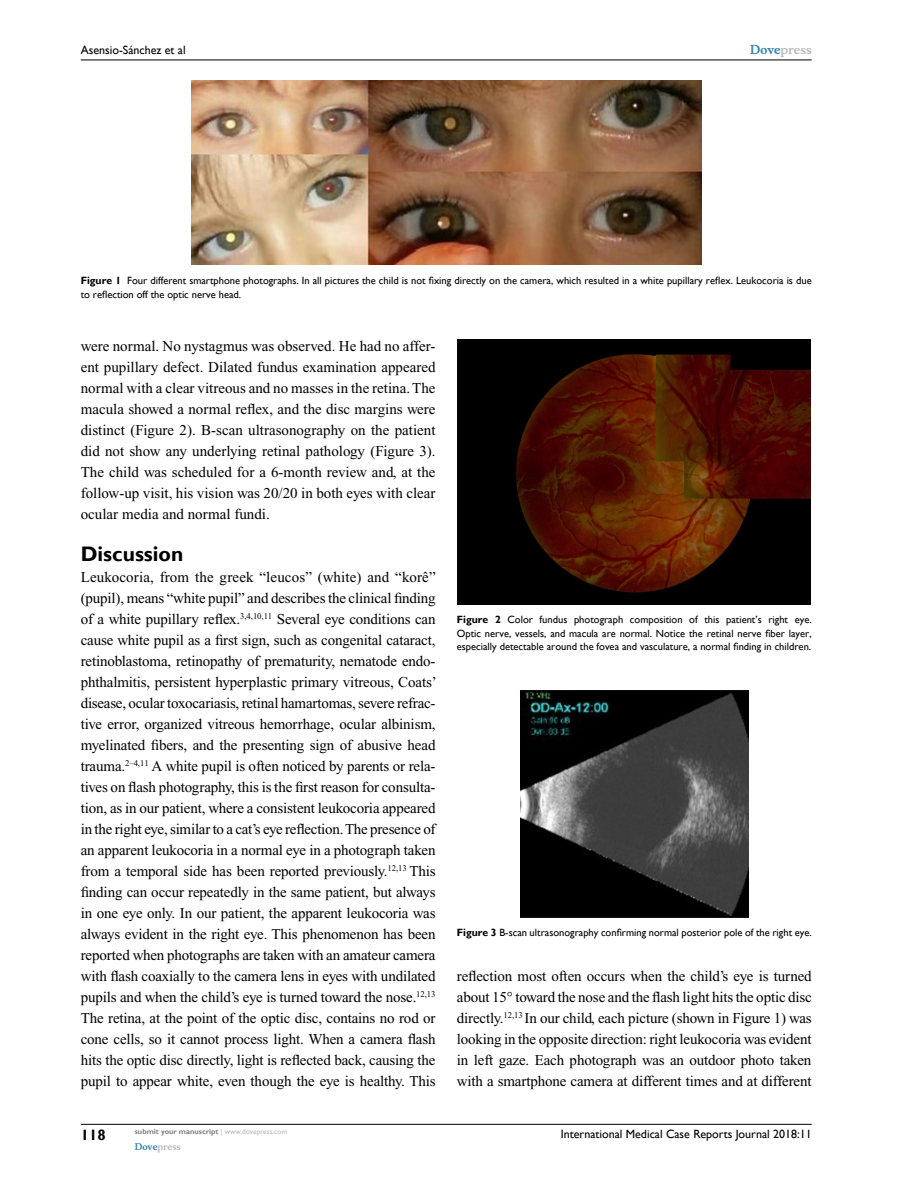
<style>
.page{position:relative;width:918px;height:1188px;background:#fff}
.page>*{position:absolute;margin:0;border:0;box-sizing:border-box;transform-origin:0 0}
.t1{font:700 21px "Gill Sans";color:#000}
.t2{font:15px/21px "Times New Roman";letter-spacing:-.01em;color:#000;text-align:justify}
.t3{font:700 15px "Gill Sans";color:#000}
.t4{font:12px "Gill Sans";color:#000}
.t5{font:700 12px "Musee";color:#b8babc}
.t6{font:10.5px/13.5px "Gill Sans";color:#000}
.t7{font:700 9px "Musee";color:#b8babc}
.t8{font:700 7.5px "Gill Sans";color:#808285}
.s1{color:#3785ad}
.s2{font-weight:700}
.s3{font-weight:400;color:#b8babc}
</style>
<div class="page">
<hr style="left:81px;top:1124px;width:731px;height:1px;background:#000">
<hr style="left:81px;top:60px;width:731px;height:1px;background:#000">
<img style="left:191px;top:81px;width:510px;height:184px">
<img style="left:458px;top:339px;width:353px;height:265px">
<img style="left:521px;top:691px;width:227px;height:226px">
<p class="t4" style="left:81px;top:43px;width:106px">Asensio-Sánchez et al</p>
<p class="t5" style="left:750px;top:43px;width:63px"><span class="s1">Dove</span>press</p>
<p class="t6" style="left:81px;top:274px;width:732px"><span class="s2">Figure 1</span> Four different smartphone photographs. In all pictures the child is not fixing directly on the camera, which resulted in a white pupillary reflex. Leukocoria is due to reflection off the optic nerve head.</p>
<p class="t2" style="left:81px;top:336px;width:356px">were normal. No nystagmus was observed. He had no affer&shy;ent pupillary defect. Dilated fundus examination appeared normal with a clear vitreous and no masses in the retina. The macula showed a normal reflex, and the disc margins were distinct (Figure 2). B-scan ultrasonography on the patient did not show any underlying retinal pathology (Figure 3).<br>The child was scheduled for a 6-month review and, at the follow-up visit, his vision was 20/20 in both eyes with clear ocular media and normal fundi.</p>
<h1 class="t1" style="left:81px;top:541px;width:104px">Discussion</h1>
<p class="t2" style="left:81px;top:567px;width:357px">Leukocoria, from the greek “leucos” (white) and “korê” (pupil), means “white pupil” and describes the clinical finding of a white pupillary reflex.<sup>3,4,10,11</sup> Several eye conditions can cause white pupil as a first sign, such as congenital cataract, retinoblastoma, retinopathy of prematurity, nematode endo&shy;phthalmitis, persistent hyperplastic primary vitreous, Coats’ disease, ocular toxocariasis, retinal hamartomas, severe refrac&shy;tive error, organized vitreous hemorrhage, ocular albinism, myelinated fibers, and the presenting sign of abusive head trauma.<sup>2–4,11</sup> A white pupil is often noticed by parents or rela&shy;tives on flash photography, this is the first reason for consulta&shy;tion, as in our patient, where a consistent leukocoria appeared in the right eye, similar to a cat’s eye reflection. The presence of an apparent leukocoria in a normal eye in a photograph taken from a temporal side has been reported previously.<sup>12,13</sup> This finding can occur repeatedly in the same patient, but always in one eye only. In our patient, the apparent leukocoria was always evident in the right eye. This phenomenon has been reported when photographs are taken with an amateur camera with flash coaxially to the camera lens in eyes with undilated pupils and when the child’s eye is turned toward the nose.<sup>12,13<br></sup>The retina, at the point of the optic disc, contains no rod or cone cells, so it cannot process light. When a camera flash hits the optic disc directly, light is reflected back, causing the pupil to appear white, even though the eye is healthy. This</p>
<p class="t3" style="left:81px;top:1126px;width:26px">118</p>
<p class="t8" style="left:135px;top:1127px;width:154px">submit your manuscript <span class="s3">| www.dovepress.com</span></p>
<p class="t7" style="left:135px;top:1141px;width:48px"><span class="s1">Dove</span>press</p>
<p class="t6" style="left:457px;top:613px;width:356px;text-align:justify"><span class="s2">Figure 2</span> Color fundus photograph composition of this patient’s right eye.<br>Optic nerve, vessels, and macula are normal. Notice the retinal nerve fiber layer, especially detectable around the fovea and vasculature, a normal finding in children.</p>
<p class="t6" style="left:457px;top:926px;width:356px"><span class="s2">Figure 3</span> B-scan ultrasonography confirming normal posterior pole of the right eye.</p>
<p class="t2" style="left:457px;top:966px;width:357px">reflection most often occurs when the child’s eye is turned about 15° toward the nose and the flash light hits the optic disc directly.<sup>12,13</sup> In our child, each picture (shown in Figure 1) was looking in the opposite direction: right leukocoria was evident in left gaze. Each photograph was an outdoor photo taken with a smartphone camera at different times and at different</p>
<p class="t4" style="left:561px;top:1127px;width:252px">International Medical Case Reports Journal 2018:11</p>
</div>
